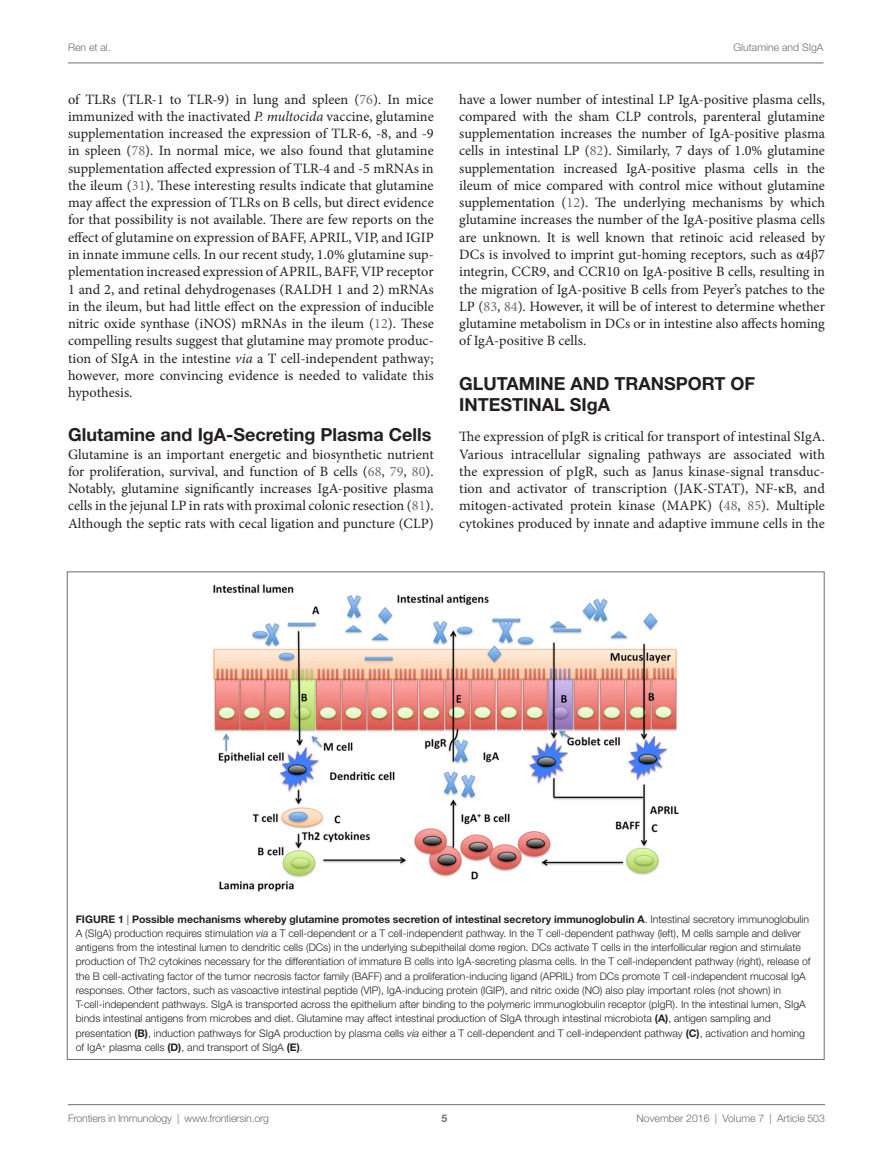
<style>
.page{position:relative;width:893px;height:1170px;background:#fff}
.page>*{position:absolute;margin:0;border:0;box-sizing:border-box;transform-origin:0 0}
.t1{font:700 18px/21px "Helvetica Neue LT Std";color:#231f20}
.t2{font:14.25px/17.2px "Minion Pro";color:#231f20;text-align:justify}
.t3{font:300 10.5px/14.2px "Helvetica Neue LT Std";color:#231f20}
.t4{font:300 10.5px "Helvetica Neue LT Std";color:#6c6d70}
.t5{font:700 10.5px "Helvetica Neue LT Std";color:#6c6d70}
.s1{color:#6c6d70}
.s2{font-style:italic}
.s3{font-family:"STIX General"}
.s4{font-weight:700}
</style>
<div class="page">
<img style="left:213px;top:584px;width:466px;height:308px">
<hr style="left:68px;top:1104px;width:757px;height:1px;background:#6c6d70">
<hr style="left:68px;top:63px;width:755px;height:1px;background:#6c6d70">
<p class="t4" style="left:68px;top:41px;width:44px">Ren et al.</p>
<p class="t4" style="left:733px;top:41px;width:92px">Glutamine and SIgA</p>
<p class="t2" style="left:68px;top:90px;width:367px">of TLRs (TLR-1 to TLR-9) in lung and spleen (<span class="s1">76</span>). In mice immunized with the inactivated <span class="s2">P. multocida</span> vaccine, glutamine supplementation increased the expression of TLR-6, -8, and -9 in spleen (<span class="s1">78</span>). In normal mice, we also found that glutamine supplementation affected expression of TLR-4 and -5 mRNAs in the ileum (<span class="s1">31</span>). These interesting results indicate that glutamine may affect the expression of TLRs on B cells, but direct evidence for that possibility is not available. There are few reports on the effect of glutamine on expression of BAFF, APRIL, VIP, and IGIP in innate immune cells. In our recent study, 1.0% glutamine sup&shy;plementation increased expression of APRIL, BAFF, VIP receptor 1 and 2, and retinal dehydrogenases (RALDH 1 and 2) mRNAs in the ileum, but had little effect on the expression of inducible nitric oxide synthase (iNOS) mRNAs in the ileum (<span class="s1">12</span>). These compelling results suggest that glutamine may promote produc&shy;tion of SIgA in the intestine <span class="s2">via</span> a T cell-independent pathway; however, more convincing evidence is needed to validate this hypothesis.</p>
<p class="t1" style="left:68px;top:424px;width:365px">Glutamine and IgA-Secreting Plasma Cells</p>
<p class="t2" style="left:68px;top:445px;width:367px">Glutamine is an important energetic and biosynthetic nutrient for proliferation, survival, and function of B cells (<span class="s1">68</span>, <span class="s1">79</span>, <span class="s1">80</span>).<br>Notably, glutamine significantly increases IgA-positive plasma cells in the jejunal LP in rats with proximal colonic resection (<span class="s1">81</span>).<br>Although the septic rats with cecal ligation and puncture (CLP)</p>
<p class="t2" style="left:459px;top:90px;width:367px">have a lower number of intestinal LP IgA-positive plasma cells, compared with the sham CLP controls, parenteral glutamine supplementation increases the number of IgA-positive plasma cells in intestinal LP (<span class="s1">82</span>). Similarly, 7 days of 1.0% glutamine supplementation increased IgA-positive plasma cells in the ileum of mice compared with control mice without glutamine supplementation (<span class="s1">12</span>). The underlying mechanisms by which glutamine increases the number of the IgA-positive plasma cells are unknown. It is well known that retinoic acid released by DCs is involved to imprint gut-homing receptors, such as <span class="s3">α</span>4<span class="s3">β</span>7 integrin, CCR9, and CCR10 on IgA-positive B cells, resulting in the migration of IgA-positive B cells from Peyer’s patches to the LP (<span class="s1">83</span>, <span class="s1">84</span>). However, it will be of interest to determine whether glutamine metabolism in DCs or in intestine also affects homing of IgA-positive B cells.</p>
<p class="t1" style="left:459px;top:373px;width:298px">GLUTAMINE AND TRANSPORT OF<br>INTESTINAL SIgA</p>
<p class="t2" style="left:459px;top:428px;width:367px">The expression of pIgR is critical for transport of intestinal SIgA.<br>Various intracellular signaling pathways are associated with the expression of pIgR, such as Janus kinase-signal transduc&shy;tion and activator of transcription (JAK-STAT), NF-<span class="s3">κ</span>B, and mitogen-activated protein kinase (MAPK) (<span class="s1">48</span>, <span class="s1">85</span>). Multiple cytokines produced by innate and adaptive immune cells in the</p>
<p class="t3" style="left:76px;top:911px;width:736px"><span class="s4">FIGURE 1</span> | <span class="s4">Possible mechanisms whereby glutamine promotes secretion of intestinal secretory immunoglobulin A</span>. Intestinal secretory immunoglobulin A (SIgA) production requires stimulation <span class="s2">via</span> a T cell-dependent or a T cell-independent pathway. In the T cell-dependent pathway (left), M cells sample and deliver antigens from the intestinal lumen to dendritic cells (DCs) in the underlying subepitheilal dome region. DCs activate T cells in the interfollicular region and stimulate production of Th2 cytokines necessary for the differentiation of immature B cells into IgA-secreting plasma cells. In the T cell-independent pathway (right), release of the B cell-activating factor of the tumor necrosis factor family (BAFF) and a proliferation-inducing ligand (APRIL) from DCs promote T cell-independent mucosal IgA responses. Other factors, such as vasoactive intestinal peptide (VIP), IgA-inducing protein (IGIP), and nitric oxide (NO) also play important roles (not shown) in T-cell-independent pathways. SIgA is transported across the epithelium after binding to the polymeric immunoglobulin receptor (pIgR). In the intestinal lumen, SIgA binds intestinal antigens from microbes and diet. Glutamine may affect intestinal production of SIgA through intestinal microbiota <span class="s4">(A)</span>, antigen sampling and presentation <span class="s4">(B)</span>, induction pathways for SIgA production by plasma cells <span class="s2">via</span> either a T cell-dependent and T cell-independent pathway <span class="s4">(C)</span>, activation and homing of IgA<sup>+</sup> plasma cells <span class="s4">(D)</span>, and transport of SIgA <span class="s4">(E)</span>.</p>
<p class="t4" style="left:68px;top:1111px;width:203px">Frontiers in Immunology | www.frontiersin.org</p>
<p class="t4" style="left:636px;top:1111px;width:190px">November 2016 | Volume 7 | Article 503</p>
<p class="t5" style="left:441px;top:1111px;width:7px">5</p>
</div>
